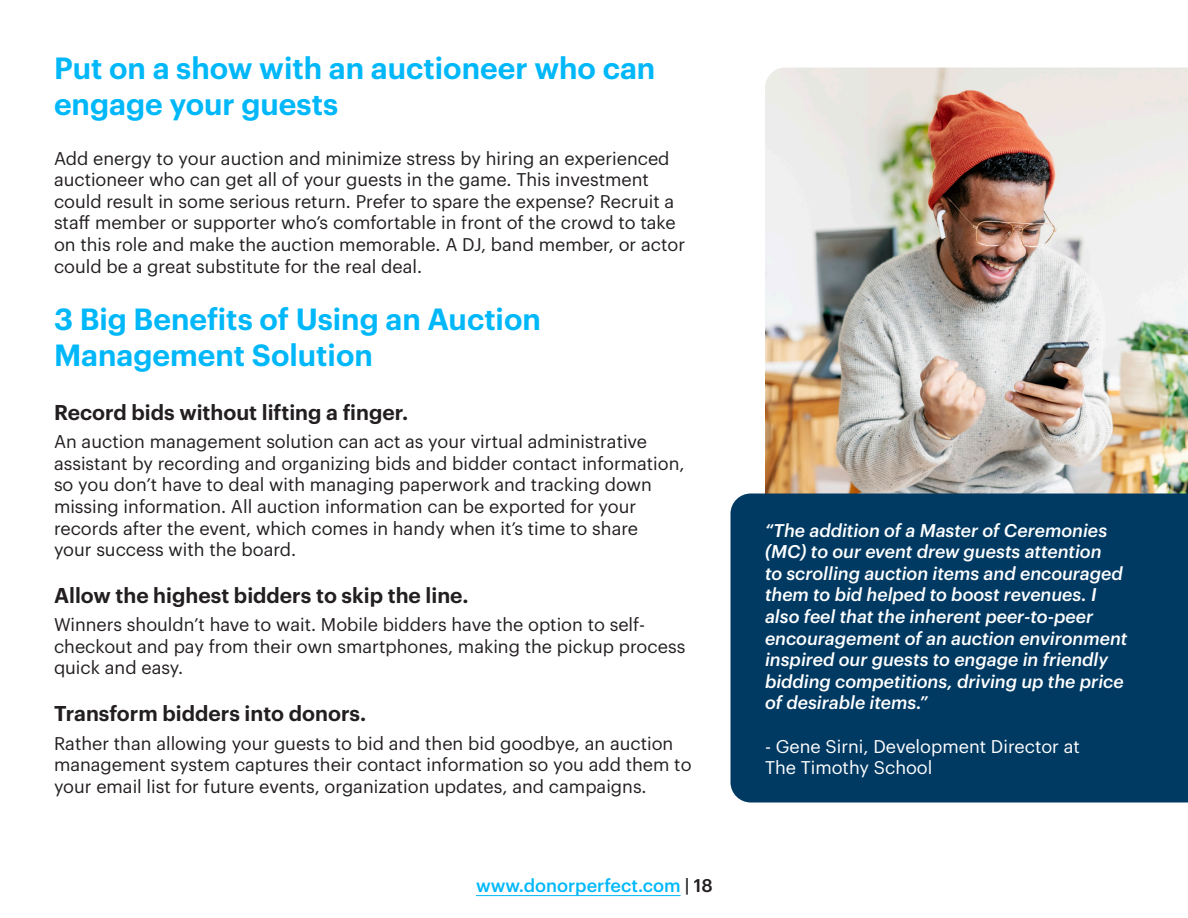
<style>
.page{position:relative;width:1188px;height:918px;background:#fff}
.page>*{position:absolute;margin:0;border:0;box-sizing:border-box;transform-origin:0 0}
.t1{font:600 30px/36px "Graphik";color:#00b8f9}
.t2{font:600 21px "Graphik";color:#231f20}
.body{font:18px/21.6px "Graphik";color:#231f20}
.body_bold{font:italic 500 18px/21.6px "Graphik";color:#fff}
.body-2{font:18px/21.6px "Graphik";color:#fff}
.t3{font:500 18px "Graphik";color:#00b8f9}
.s1{color:#231f20}
</style>
<div class="page">
<hr style="left:476px;top:895px;width:205px;height:1px;background:#00b8f9">
<img style="left:765px;top:68px;width:423px;height:426px">
<div style="left:730px;top:494px;width:458px;height:308px;background:#003a63"></div>
<h2 class="t1" style="left:54px;top:47px;width:603px">Put on a show with an auctioneer who can engage your guests</h2>
<p class="body" style="left:54px;top:146px;width:633px">Add energy to your auction and minimize stress by hiring an experienced auctioneer who can get all of your guests in the game. This investment could result in some serious return. Prefer to spare the expense? Recruit a staff member or supporter who’s comfortable in front of the crowd to take on this role and make the auction memorable. A DJ, band member, or actor could be a great substitute for the real deal.</p>
<h2 class="t1" style="left:54px;top:299px;width:489px">3 Big Benefits of Using an Auction<br>Management Solution</h2>
<h3 class="t2" style="left:54px;top:396px;width:356px">Record bids without lifting a finger.</h3>
<p class="body" style="left:54px;top:429px;width:632px">An auction management solution can act as your virtual administrative assistant by recording and organizing bids and bidder contact information, so you don’t have to deal with managing paperwork and tracking down missing information. All auction information can be exported for your records after the event, which comes in handy when it’s time to share<br>your success with the board.</p>
<h3 class="t2" style="left:54px;top:579px;width:416px">Allow the highest bidders to skip the line.</h3>
<p class="body" style="left:54px;top:612px;width:633px">Winners shouldn’t have to wait. Mobile bidders have the option to self&shy;checkout and pay from their own smartphones, making the pickup process quick and easy.</p>
<h3 class="t2" style="left:54px;top:698px;width:314px">Transform bidders into donors.</h3>
<p class="body" style="left:54px;top:731px;width:639px">Rather than allowing your guests to bid and then bid goodbye, an auction management system captures their contact information so you add them to your email list for future events, organization updates, and campaigns.</p>
<p class="t3" style="left:476px;top:872px;width:238px">www.donorperfect.com <span class="s1">| 18</span></p>
<p class="body_bold" style="left:765px;top:518px;width:364px">“The addition of a Master of Ceremonies (MC) to our event drew guests attention<br>to scrolling auction items and encouraged them to bid helped to boost revenues. I also feel that the inherent peer-to-peer encouragement of an auction environment inspired our guests to engage in friendly bidding competitions, driving up the price of desirable items.”</p>
<p class="body-2" style="left:765px;top:734px;width:316px">- Gene Sirni, Development Director at<br>The Timothy School</p>
</div>
